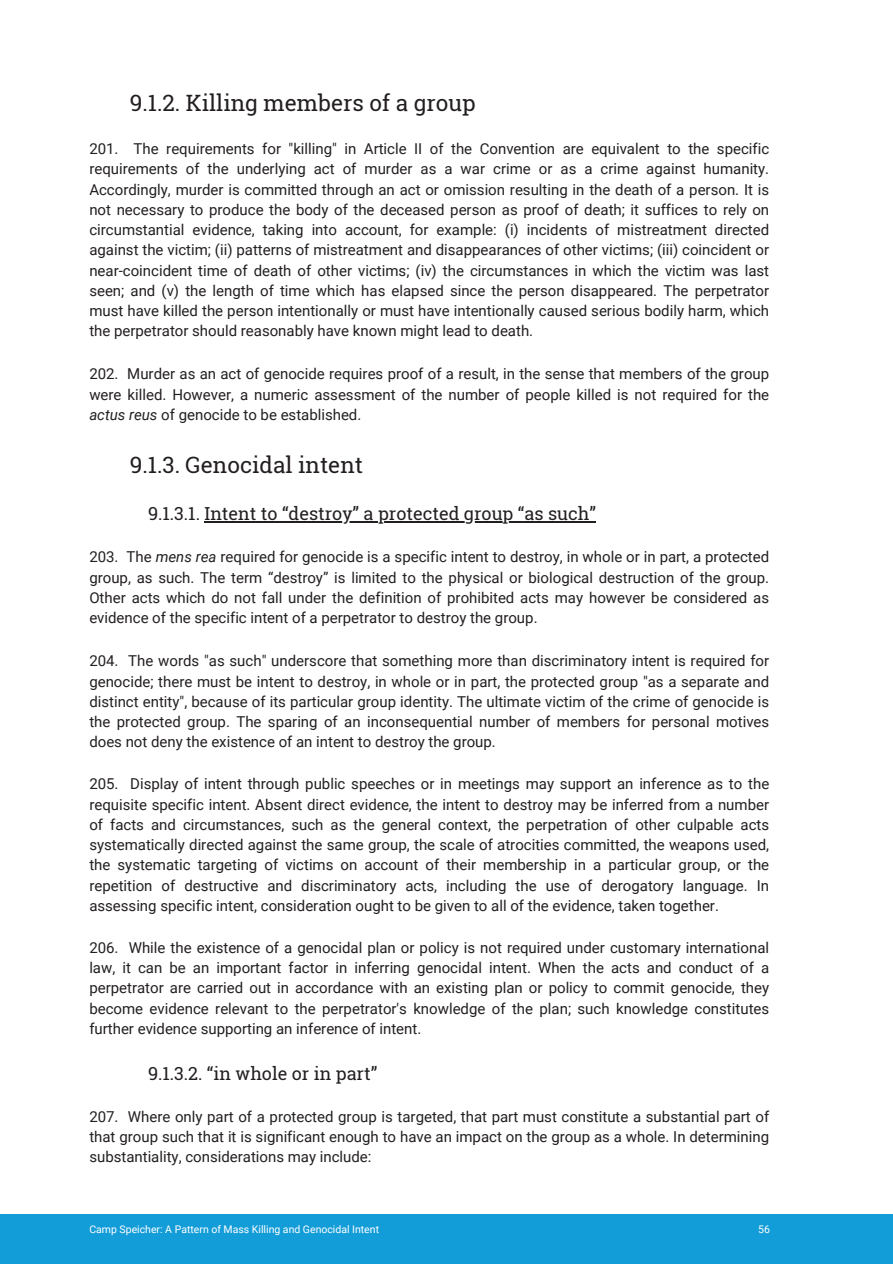
<style>
.page{position:relative;width:893px;height:1264px;background:#fff}
.page>*{position:absolute;margin:0;border:0;box-sizing:border-box;transform-origin:0 0}
.t1{font:22.5px "Roboto Slab";color:#231f20}
.t2{font:18px "Roboto Slab";color:#231f20}
.t3{font:15px/20.2px "Roboto";color:#231f20;text-align:justify}
.t4{font:10.5px "Roboto";color:#fff}
.s1{font-style:italic}
</style>
<div class="page">
<div style="left:0;top:1214px;width:892px;height:49px;background:#139dd8"></div>
<hr style="left:204px;top:521px;width:392px;height:1px;background:#231f20">
<h3 class="t1" style="left:130px;top:87px;width:347px">9.1.2. Killing members of a group</h3>
<p class="t3" style="left:89px;top:139px;width:681px">201. The requirements for "killing" in Article II of the Convention are equivalent to the specific requirements of the underlying act of murder as a war crime or as a crime against humanity.<br>Accordingly, murder is committed through an act or omission resulting in the death of a person. It is not necessary to produce the body of the deceased person as proof of death; it suffices to rely on circumstantial evidence, taking into account, for example: (i) incidents of mistreatment directed against the victim; (ii) patterns of mistreatment and disappearances of other victims; (iii) coincident or near-coincident time of death of other victims; (iv) the circumstances in which the victim was last seen; and (v) the length of time which has elapsed since the person disappeared. The perpetrator must have killed the person intentionally or must have intentionally caused serious bodily harm, which the perpetrator should reasonably have known might lead to death.</p>
<h3 class="t3" style="left:89px;top:364px;width:681px">202. Murder as an act of genocide requires proof of a result, in the sense that members of the group were killed. However, a numeric assessment of the number of people killed is not required for the <span class="s1">actus reus</span> of genocide to be established.</h3>
<h3 class="t1" style="left:130px;top:449px;width:235px">9.1.3. Genocidal intent</h3>
<h3 class="t2" style="left:148px;top:501px;width:449px">9.1.3.1. Intent to “destroy” a protected group “as such”</h3>
<h3 class="t3" style="left:89px;top:547px;width:681px">203. The <span class="s1">mens rea</span> required for genocide is a specific intent to destroy, in whole or in part, a protected group, as such. The term “destroy” is limited to the physical or biological destruction of the group.<br>Other acts which do not fall under the definition of prohibited acts may however be considered as evidence of the specific intent of a perpetrator to destroy the group.</h3>
<h1 class="t3" style="left:89px;top:651px;width:681px">204. The words "as such" underscore that something more than discriminatory intent is required for genocide; there must be intent to destroy, in whole or in part, the protected group "as a separate and distinct entity", because of its particular group identity. The ultimate victim of the crime of genocide is the protected group. The sparing of an inconsequential number of members for personal motives does not deny the existence of an intent to destroy the group.</h1>
<h2 class="t3" style="left:89px;top:774px;width:681px">205. Display of intent through public speeches or in meetings may support an inference as to the requisite specific intent. Absent direct evidence, the intent to destroy may be inferred from a number of facts and circumstances, such as the general context, the perpetration of other culpable acts systematically directed against the same group, the scale of atrocities committed, the weapons used, the systematic targeting of victims on account of their membership in a particular group, or the repetition of destructive and discriminatory acts, including the use of derogatory language. In assessing specific intent, consideration ought to be given to all of the evidence, taken together.</h2>
<h2 class="t3" style="left:89px;top:937px;width:681px">206. While the existence of a genocidal plan or policy is not required under customary international law, it can be an important factor in inferring genocidal intent. When the acts and conduct of a perpetrator are carried out in accordance with an existing plan or policy to commit genocide, they become evidence relevant to the perpetrator's knowledge of the plan; such knowledge constitutes further evidence supporting an inference of intent.</h2>
<p class="t2" style="left:148px;top:1061px;width:231px">9.1.3.2. “in whole or in part”</p>
<p class="t3" style="left:89px;top:1106px;width:681px">207. Where only part of a protected group is targeted, that part must constitute a substantial part of that group such that it is significant enough to have an impact on the group as a whole. In determining substantiality, considerations may include:</p>
<h3 class="t4" style="left:89px;top:1223px;width:291px">Camp Speicher: A Pattern of Mass Killing and Genocidal Intent</h3>
<h3 class="t4" style="left:758px;top:1223px;width:13px">56</h3>
</div>
